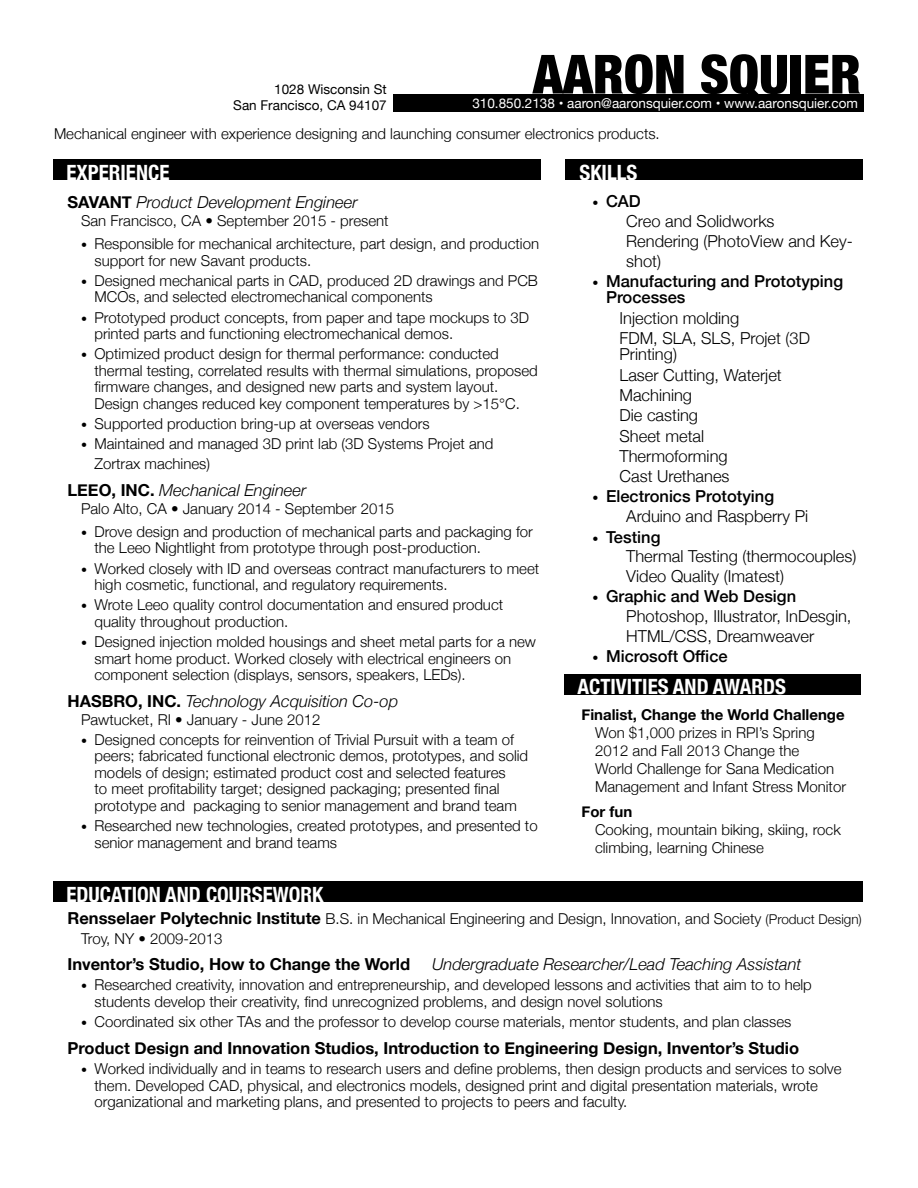
<style>
.page{position:relative;width:918px;height:1188px;background:#fff}
.page>*{position:absolute;margin:0;border:0;box-sizing:border-box;transform-origin:0 0}
.t1{font:900 condensed 54px "Helvetica Neue";color:#000}
.t2{font:700 condensed 21px "Helvetica Neue";color:#fff}
.t3{font:300 16.5px/19.8px "Helvetica Neue";color:#000}
.t4{font:italic 300 16.5px "Helvetica Neue";color:#000}
.t5{font:700 16.5px "Helvetica Neue";color:#000}
.t6{font:500 16.5px/16.5px "Helvetica Neue";color:#000}
.t7{font:300 15px/16.5px "Helvetica Neue";color:#000}
.t8{font:700 15px "Helvetica Neue";color:#000}
.t9{font:13.5px "Helvetica Neue";color:#fff}
.t10{font:13.5px/16.5px "Helvetica Neue";color:#000;text-align:right}
.s1{font-weight:700;font-style:normal}
.s2{font-size:12px}
.s3{font-weight:500;font-size:12px}
.s4{font-weight:500}
.s5{font-weight:300}
.s6{font-weight:700;font-size:16.5px}
.s7{font-size:13.5px}
</style>
<div class="page">
<div style="left:53px;top:160px;width:487px;height:20px;background:#000"></div>
<div style="left:566px;top:160px;width:297px;height:20px;background:#000"></div>
<div style="left:564px;top:674px;width:297px;height:20px;background:#000"></div>
<div style="left:53px;top:881px;width:810px;height:21px;background:#000"></div>
<div style="left:393px;top:94px;width:471px;height:18px;background:#000"></div>
<p class="t10" style="left:233px;top:81px;width:155px">1028 Wisconsin St<br>San Francisco, CA 94107</p>
<h1 class="t1" style="left:533px;top:30px;width:330px">AARON SQUIER</h1>
<p class="t9" style="left:472px;top:94px;width:387px">310.850.2138 • aaron@aaronsquier.com • www.aaronsquier.com</p>
<p class="t7" style="left:54px;top:125px;width:607px">Mechanical engineer with experience designing and launching consumer electronics products.</p>
<h2 class="t2" style="left:66px;top:155px;width:105px">EXPERIENCE</h2>
<h2 class="t2" style="left:579px;top:155px;width:59px">SKILLS</h2>
<p class="t4" style="left:68px;top:189px;width:292px"><span class="s1">SAVANT</span> Product Development Engineer</p>
<p class="t7" style="left:81px;top:211px;width:309px">San Francisco, CA • September 2015 - present</p>
<p class="t7" style="left:94px;top:234px;width:446px;text-indent:-14px"><span class="s2">•</span> Responsible for mechanical architecture, part design, and production support for new Savant products.</p>
<p class="t7" style="left:94px;top:271px;width:445px;text-indent:-14px"><span class="s2">•</span> Designed mechanical parts in CAD, produced 2D drawings and PCB<br>MCOs, and selected electromechanical components</p>
<p class="t7" style="left:94px;top:308px;width:436px;text-indent:-14px"><span class="s2">•</span> Prototyped product concepts, from paper and tape mockups to 3D printed parts and functioning electromechanical demos.</p>
<p class="t7" style="left:94px;top:345px;width:445px;text-indent:-14px"><span class="s2">•</span> Optimized product design for thermal performance: conducted thermal testing, correlated results with thermal simulations, proposed firmware changes, and designed new parts and system layout.<br>Design changes reduced key component temperatures by &gt;15°C.</p>
<p class="t7" style="left:81px;top:415px;width:350px"><span class="s2">•</span> Supported production bring-up at overseas vendors</p>
<p class="t7" style="left:94px;top:433px;width:401px;line-height:19.8px;text-indent:-14px"><span class="s2">•</span> Maintained and managed 3D print lab (3D Systems Projet and<br>Zortrax machines)</p>
<p class="t4" style="left:68px;top:477px;width:240px"><span class="s1">LEEO, INC.</span> Mechanical Engineer</p>
<p class="t7" style="left:81px;top:499px;width:315px">Palo Alto, CA • January 2014 - September 2015</p>
<p class="t7" style="left:94px;top:522px;width:440px;text-indent:-14px"><span class="s2">•</span> Drove design and production of mechanical parts and packaging for the Leeo Nightlight from prototype through post-production.</p>
<p class="t7" style="left:94px;top:559px;width:446px;text-indent:-14px"><span class="s2">•</span> Worked closely with ID and overseas contract manufacturers to meet high cosmetic, functional, and regulatory requirements.</p>
<p class="t7" style="left:94px;top:596px;width:410px;text-indent:-14px"><span class="s2">•</span> Wrote Leeo quality control documentation and ensured product quality throughout production.</p>
<p class="t7" style="left:94px;top:632px;width:443px;text-indent:-14px"><span class="s2">•</span> Designed injection molded housings and sheet metal parts for a new smart home product. Worked closely with electrical engineers on component selection (displays, sensors, speakers, LEDs).</p>
<p class="t4" style="left:68px;top:688px;width:332px"><span class="s1">HASBRO, INC.</span> Technology Acquisition Co-op</p>
<p class="t7" style="left:81px;top:710px;width:241px">Pawtucket, RI • January - June 2012</p>
<p class="t7" style="left:94px;top:730px;width:435px;text-indent:-14px"><span class="s2">•</span> Designed concepts for reinvention of Trivial Pursuit with a team of peers; fabricated functional electronic demos, prototypes, and solid models of design; estimated product cost and selected features<br>to meet profitability target; designed packaging; presented final prototype and packaging to senior management and brand team</p>
<p class="t7" style="left:94px;top:817px;width:445px;text-indent:-14px"><span class="s2">•</span> Researched new technologies, created prototypes, and presented to senior management and brand teams</p>
<p class="t3" style="left:626px;top:190px;width:228px;text-indent:-34px"><span class="s3">•</span> <span class="s4">CAD<br></span>Creo and Solidworks<br>Rendering (PhotoView and Key&shy;shot)</p>
<p class="t6" style="left:606px;top:271px;width:239px;text-indent:-14px"><span class="s2">•</span> Manufacturing and Prototyping<br>Processes</p>
<p class="t3" style="left:620px;top:307px;width:192px;line-height:20.2px">Injection molding<br>FDM, SLA, SLS, Projet (3D</p>
<p class="t3" style="left:620px;top:343px;width:164px;line-height:20.2px">Printing)<br>Laser Cutting, Waterjet<br>Machining<br>Die casting<br>Sheet metal<br>Thermoforming<br>Cast Urethanes</p>
<p class="t6" style="left:626px;top:485px;width:183px;line-height:19.8px;text-indent:-34px"><span class="s2">•</span> Electronics Prototying<br><span class="s5">Arduino and Raspberry Pi</span></p>
<p class="t3" style="left:626px;top:526px;width:232px;text-indent:-34px"><span class="s3">•</span> <span class="s4">Testing<br></span>Thermal Testing (thermocouples)<br>Video Quality (Imatest)</p>
<p class="t3" style="left:626px;top:585px;width:227px;text-indent:-34px"><span class="s3">•</span> <span class="s4">Graphic and Web Design<br></span>Photoshop, Illustrator, InDesgin,<br>HTML/CSS, Dreamweaver</p>
<p class="t6" style="left:593px;top:647px;width:137px"><span class="s2">•</span> Microsoft Office</p>
<h2 class="t2" style="left:577px;top:669px;width:210px">ACTIVITIES AND AWARDS</h2>
<p class="t8" style="left:582px;top:703px;width:265px">Finalist, Change the World Challenge</p>
<p class="t7" style="left:595px;top:722px;width:253px;line-height:18px">Won $1,000 prizes in RPI’s Spring 2012 and Fall 2013 Change the<br>World Challenge for Sana Medication Management and Infant Stress Monitor</p>
<p class="t8" style="left:582px;top:799px;width:52px">For fun</p>
<p class="t7" style="left:595px;top:819px;width:247px;line-height:18px">Cooking, mountain biking, skiing, rock climbing, learning Chinese</p>
<h2 class="t2" style="left:66px;top:877px;width:259px">EDUCATION AND COURSEWORK</h2>
<p class="t7" style="left:81px;top:907px;width:782px;line-height:19.8px;text-indent:-14px"><span class="s6">Rensselaer Polytechnic Institute</span> B.S. in Mechanical Engineering and Design, Innovation, and Society <span class="s7">(Product Design)<br></span>Troy, NY • 2009-2013</p>
<p class="t5" style="left:68px;top:951px;width:344px">Inventor’s Studio, How to Change the World</p>
<p class="t4" style="left:432px;top:951px;width:371px">Undergraduate Researcher/Lead Teaching Assistant</p>
<p class="t7" style="left:94px;top:976px;width:719px;text-indent:-14px"><span class="s2">•</span> Researched creativity, innovation and entrepreneurship, and developed lessons and activities that aim to to help students develop their creativity, find unrecognized problems, and design novel solutions</p>
<p class="t7" style="left:81px;top:1012px;width:712px"><span class="s2">•</span> Coordinated six other TAs and the professor to develop course materials, mentor students, and plan classes</p>
<p class="t5" style="left:68px;top:1035px;width:733px">Product Design and Innovation Studios, Introduction to Engineering Design, Inventor’s Studio</p>
<p class="t7" style="left:94px;top:1059px;width:749px;text-indent:-14px"><span class="s2">•</span> Worked individually and in teams to research users and define problems, then design products and services to solve them. Developed CAD, physical, and electronics models, designed print and digital presentation materials, wrote organizational and marketing plans, and presented to projects to peers and faculty.</p>
</div>
